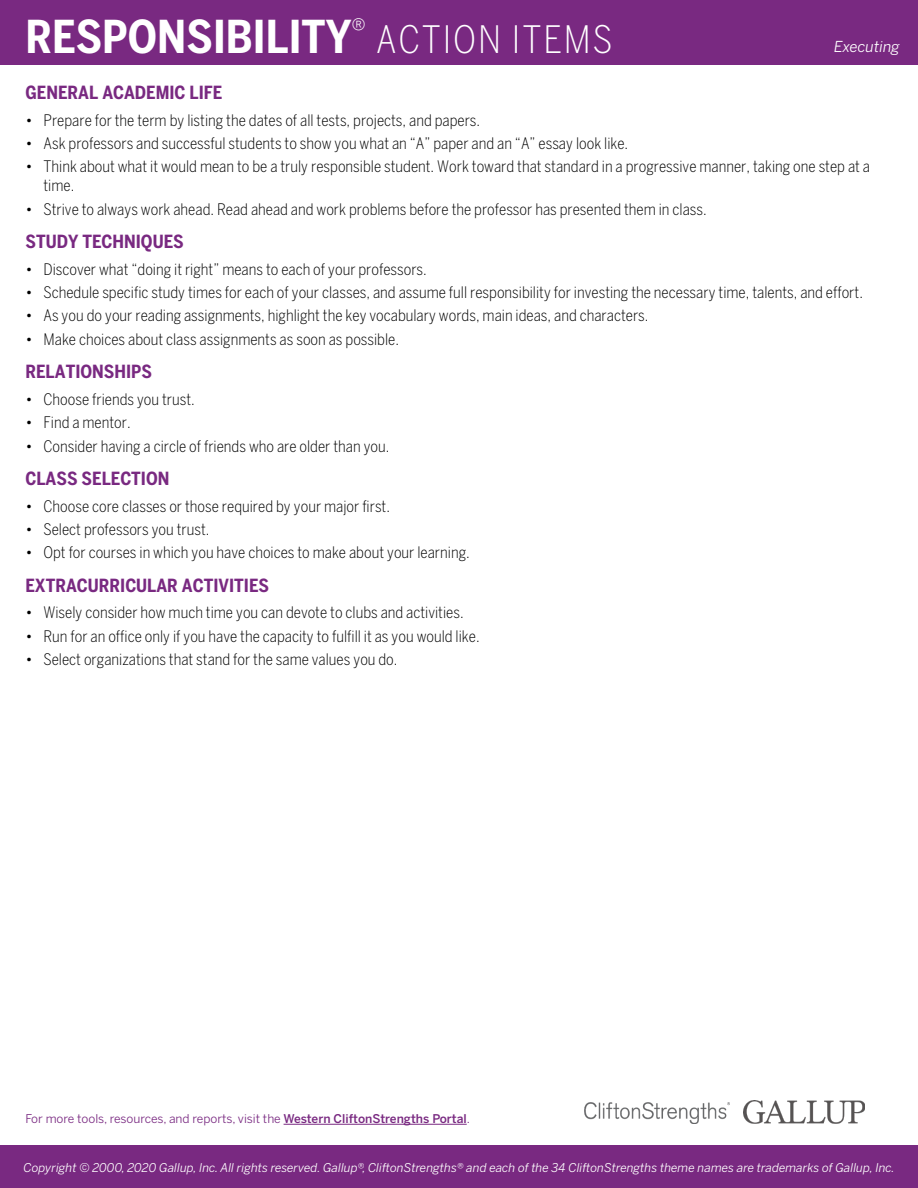
<style>
.page{position:relative;width:918px;height:1188px;background:#fff}
.page>*{position:absolute;margin:0;border:0;box-sizing:border-box;transform-origin:0 0}
.t1{font:700 condensed 45px "Benton Sans";color:#fff}
.Headers_-_Executing{font:700 condensed 18px "Benton Sans";color:#792981}
.t2{font:300 condensed 15.75px/18.9px "Benton Sans";color:#000}
.t3{font:italic 15px "Benton Sans";color:#fff}
.t4{font:italic 12px "Benton Sans";color:#fff}
.t5{font:12px "Benton Sans";color:#792981}
.s1{font-weight:300;font-size:37.5px}
.s2{font-weight:500}
</style>
<div class="page">
<div style="left:0;top:1146px;width:918px;height:42px;background:#792981"></div>
<div style="left:0;top:0;width:918px;height:64px;background:#792981"></div>
<img style="left:585px;top:1102px;width:145px;height:21px">
<img style="left:744px;top:1100px;width:120px;height:23px">
<hr style="left:284px;top:1124px;width:183px;height:1px;background:#792981">
<p class="t1" style="left:26px;top:10px;width:589px">RESPONSIBILITY<sup>®</sup> <span class="s1">ACTION ITEMS</span></p>
<p class="t3" style="left:834px;top:37px;width:67px">Executing</p>
<p class="Headers_-_Executing" style="left:26px;top:82px;width:198px">GENERAL ACADEMIC LIFE</p>
<p class="t2" style="left:26px;top:110px;width:456px">• Prepare for the term by listing the dates of all tests, projects, and papers.</p>
<p class="t2" style="left:26px;top:134px;width:604px">• Ask professors and successful students to show you what an “A” paper and an “A” essay look like.</p>
<p class="t2" style="left:44px;top:157px;width:828px;text-indent:-18px">• Think about what it would mean to be a truly responsible student. Work toward that standard in a progressive manner, taking one step at a time.</p>
<p class="t2" style="left:26px;top:199px;width:683px">• Strive to always work ahead. Read ahead and work problems before the professor has presented them in class.</p>
<p class="Headers_-_Executing" style="left:26px;top:231px;width:160px">STUDY TECHNIQUES</p>
<p class="t2" style="left:26px;top:259px;width:403px">• Discover what “doing it right” means to each of your professors.</p>
<p class="t2" style="left:26px;top:283px;width:839px">• Schedule specific study times for each of your classes, and assume full responsibility for investing the necessary time, talents, and effort.</p>
<p class="t2" style="left:26px;top:306px;width:625px">• As you do your reading assignments, highlight the key vocabulary words, main ideas, and characters.</p>
<p class="t2" style="left:26px;top:330px;width:375px">• Make choices about class assignments as soon as possible.</p>
<p class="Headers_-_Executing" style="left:26px;top:361px;width:128px">RELATIONSHIPS</p>
<p class="t2" style="left:26px;top:390px;width:171px">• Choose friends you trust.</p>
<p class="t2" style="left:26px;top:413px;width:107px">• Find a mentor.</p>
<p class="t2" style="left:26px;top:436px;width:366px">• Consider having a circle of friends who are older than you.</p>
<p class="Headers_-_Executing" style="left:26px;top:468px;width:146px">CLASS SELECTION</p>
<p class="t2" style="left:26px;top:496px;width:366px">• Choose core classes or those required by your major first.</p>
<p class="t2" style="left:26px;top:520px;width:186px">• Select professors you trust.</p>
<p class="t2" style="left:26px;top:543px;width:446px">• Opt for courses in which you have choices to make about your learning.</p>
<p class="Headers_-_Executing" style="left:26px;top:575px;width:245px">EXTRACURRICULAR ACTIVITIES</p>
<p class="t2" style="left:26px;top:603px;width:440px">• Wisely consider how much time you can devote to clubs and activities.</p>
<p class="t2" style="left:26px;top:627px;width:456px">• Run for an office only if you have the capacity to fulfill it as you would like.</p>
<p class="t2" style="left:26px;top:650px;width:374px">• Select organizations that stand for the same values you do.</p>
<p class="t5" style="left:26px;top:1112px;width:446px">For more tools, resources, and reports, visit the <span class="s2">Western CliftonStrengths Portal</span>.</p>
<p class="t4" style="left:24px;top:1160px;width:873px">Copyright © 2000, 2020 Gallup, Inc. All rights reserved. Gallup®, CliftonStrengths® and each of the 34 CliftonStrengths theme names are trademarks of Gallup, Inc.</p>
</div>
